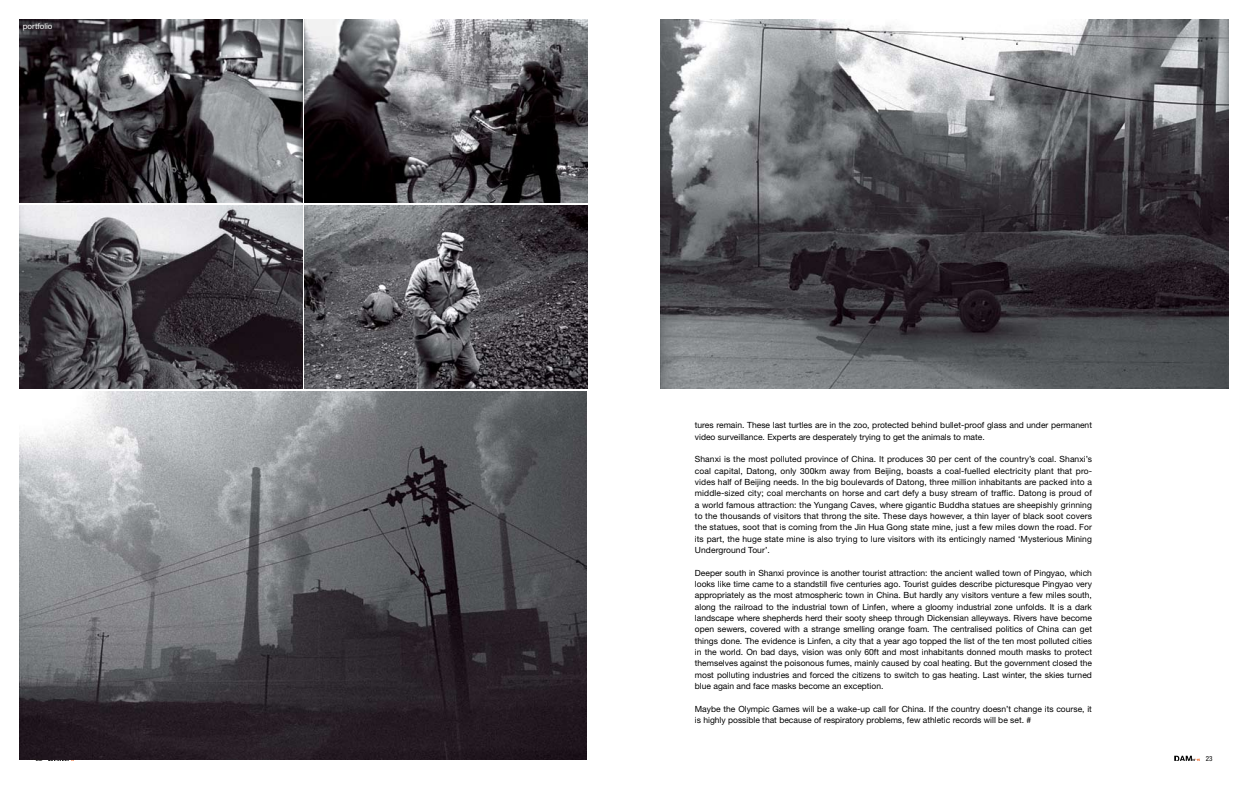
<style>
.page{position:relative;width:1248px;height:794px;background:#fff}
.page>*{position:absolute;margin:0;border:0;box-sizing:border-box;transform-origin:0 0}
.t1{font:8.5px/11.3px "Helvetica Neue";color:#000}
.t2{font:8px "Helvetica Neue CE";color:#fff}
.t3{font:condensed 7px "Helvetica Neue";color:#000}
</style>
<div class="page">
<svg style="left:48px;top:760px;width:26px;height:1px"></svg>
<svg style="left:1174px;top:755px;width:25px;height:6px"></svg>
<img style="left:20px;top:20px;width:282px;height:183px">
<img style="left:305px;top:20px;width:282px;height:183px">
<img style="left:305px;top:206px;width:282px;height:182px">
<img style="left:20px;top:206px;width:282px;height:182px">
<img style="left:20px;top:391px;width:567px;height:369px">
<img style="left:660px;top:20px;width:567px;height:368px">
<p class="t2" style="left:23px;top:21px;width:31px">portfolio</p>
<p class="t1" style="left:694px;top:419px;width:398px">tures remain. These last turtles are in the zoo, protected behind bullet-proof glass and under permanent video surveillance. Experts are desperately trying to get the animals to mate.</p>
<p class="t1" style="left:694px;top:453px;width:398px;text-align:justify">Shanxi is the most polluted province of China. It produces 30 per cent of the country’s coal. Shanxi’s coal capital, Datong, only 300km away from Beijing, boasts a coal-fuelled electricity plant that pro&shy;vides half of Beijing needs. In the big boulevards of Datong, three million inhabitants are packed into a middle-sized city; coal merchants on horse and cart defy a busy stream of traffic. Datong is proud of a world famous attraction: the Yungang Caves, where gigantic Buddha statues are sheepishly grinning to the thousands of visitors that throng the site. These days however, a thin layer of black soot covers the statues, soot that is coming from the Jin Hua Gong state mine, just a few miles down the road. For its part, the huge state mine is also trying to lure visitors with its enticingly named ‘Mysterious Mining Underground Tour’.</p>
<p class="t1" style="left:694px;top:567px;width:398px;text-align:justify">Deeper south in Shanxi province is another tourist attraction: the ancient walled town of Pingyao, which looks like time came to a standstill five centuries ago. Tourist guides describe picturesque Pingyao very appropriately as the most atmospheric town in China. But hardly any visitors venture a few miles south, along the railroad to the industrial town of Linfen, where a gloomy industrial zone unfolds. It is a dark landscape where shepherds herd their sooty sheep through Dickensian alleyways. Rivers have become open sewers, covered with a strange smelling orange foam. The centralised politics of China can get things done. The evidence is Linfen, a city that a year ago topped the list of the ten most polluted cities in the world. On bad days, vision was only 60ft and most inhabitants donned mouth masks to protect themselves against the poisonous fumes, mainly caused by coal heating. But the government closed the most polluting industries and forced the citizens to switch to gas heating. Last winter, the skies turned blue again and face masks become an exception.</p>
<p class="t1" style="left:694px;top:703px;width:398px">Maybe the Olympic Games will be a wake-up call for China. If the country doesn’t change its course, it is highly possible that because of respiratory problems, few athletic records will be set. #</p>
<p class="t3" style="left:36px;top:754px;width:8px">22</p>
<p class="t3" style="left:1205px;top:754px;width:8px">23</p>
</div>
